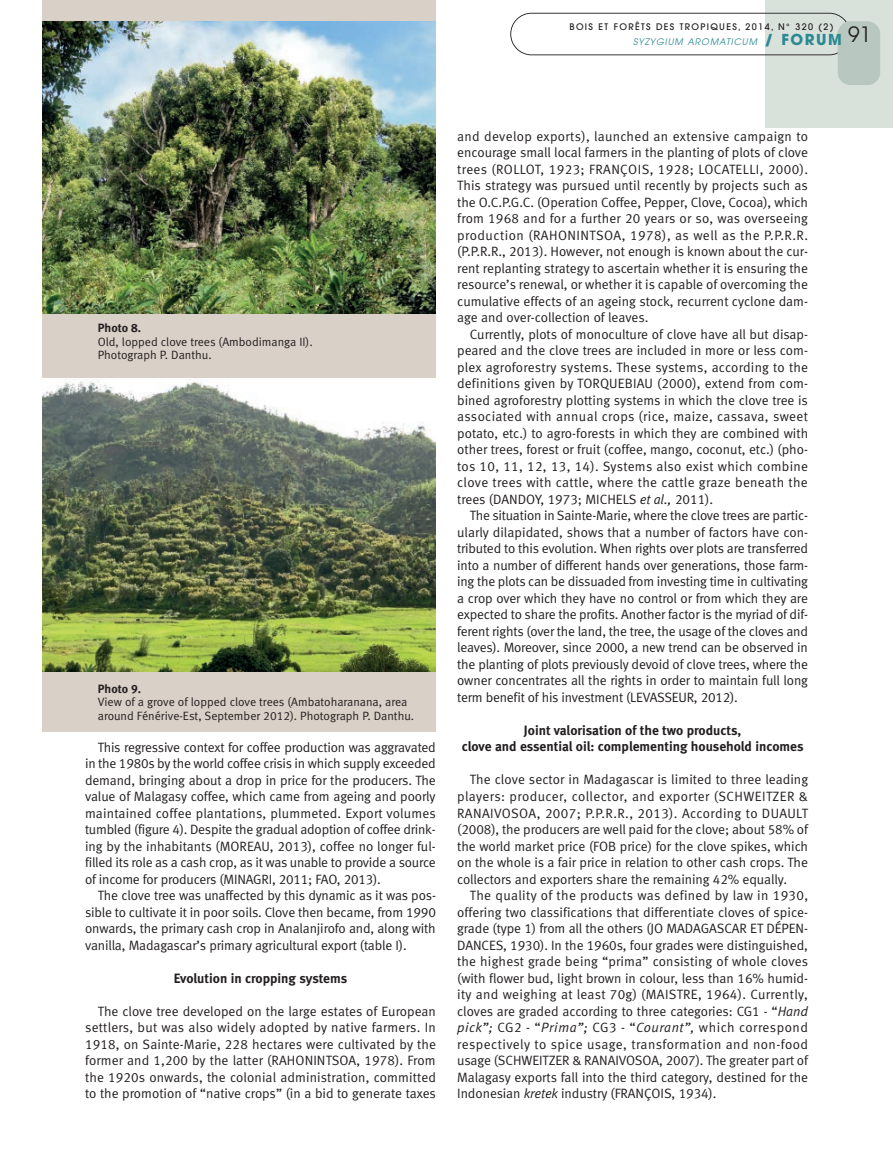
<style>
.page{position:relative;width:893px;height:1149px;background:#fff}
.page>*{position:absolute;margin:0;border:0;box-sizing:border-box;transform-origin:0 0}
.t1{font:13.5px/16.5px "Meta Normal LF";letter-spacing:-.005em;color:#231f20;text-align:justify}
.t2{font:13.5px/16.5px "Meta Bold LF";color:#231f20;text-align:center}
.t3{font:12px/13.5px "Meta Normal LF";color:#231f20}
.t4{font:12px "Meta Bold LF";color:#231f20}
.t5{font:500 9px/15.3px "Avant Garde";letter-spacing:.15em;color:#231f20}
.s1{font-weight:400;font-style:italic;color:#2c8993}
.s2{font-weight:700;font-size:15px;color:#2c8993}
.s3{font-style:italic}
</style>
<div class="page">
<div style="left:765px;top:0;width:128px;height:128px;background:#d9e1db"></div>
<svg style="left:510px;top:13px;width:337px;height:42px"></svg>
<div style="left:838px;top:21px;width:42px;height:64px;background:#b8c8c0;border-radius:13px"></div>
<div style="left:43px;top:0;width:393px;height:731px;background:#d9d1c8"></div>
<img style="left:43px;top:21px;width:393px;height:292px">
<img style="left:43px;top:378px;width:393px;height:293px">
<p class="t5" style="left:633px;top:19px;width:240px;text-indent:-64px">BOIS ET FORÊTS DES TROPIQUES, 2014, N° 320 (2)<br><span class="s1">SYZYGIUM AROMATICUM</span> <span class="s2">/ FORUM</span> <sup>91</sup></p>
<p class="t4" style="left:98px;top:321px;width:45px">Photo 8.</p>
<p class="t3" style="left:98px;top:336px;width:216px">Old, lopped clove trees (Ambodimanga II).<br>Photograph P. Danthu.</p>
<p class="t4" style="left:98px;top:681px;width:45px">Photo 9.</p>
<p class="t3" style="left:98px;top:696px;width:318px">View of a grove of lopped clove trees (Ambatoharanana, area around Fénérive-Est, September 2012). Photograph P. Danthu.</p>
<p class="t1" style="left:85px;top:739px;width:352px;text-indent:13px">This regressive context for coffee production was aggravated in the 1980s by the world coffee crisis in which supply exceeded demand, bringing about a drop in price for the producers. The value of Malagasy coffee, which came from ageing and poorly maintained coffee plantations, plummeted. Export volumes tumbled (figure 4). Despite the gradual adoption of coffee drink&shy;ing by the inhabitants (MOREAU, 2013), coffee no longer ful&shy;filled its role as a cash crop, as it was unable to provide a source of income for producers (MINAGRI, 2011; FAO, 2013).</p>
<p class="t1" style="left:85px;top:888px;width:352px;text-indent:13px">The clove tree was unaffected by this dynamic as it was pos&shy;sible to cultivate it in poor soils. Clove then became, from 1990 onwards, the primary cash crop in Analanjirofo and, along with vanilla, Madagascar’s primary agricultural export (table I).</p>
<p class="t2" style="left:174px;top:969px;width:175px">Evolution in cropping systems</p>
<p class="t1" style="left:85px;top:1003px;width:352px;text-indent:13px">The clove tree developed on the large estates of European settlers, but was also widely adopted by native farmers. In 1918, on Sainte-Marie, 228 hectares were cultivated by the former and 1,200 by the latter (RAHONINTSOA, 1978). From the 1920s onwards, the colonial administration, committed to the promotion of “native crops” (in a bid to generate taxes</p>
<p class="t1" style="left:457px;top:129px;width:352px">and develop exports), launched an extensive campaign to encourage small local farmers in the planting of plots of clove trees (ROLLOT, 1923; FRANÇOIS, 1928; LOCATELLI, 2000).<br>This strategy was pursued until recently by projects such as the O.C.P.G.C. (Operation Coffee, Pepper, Clove, Cocoa), which from 1968 and for a further 20 years or so, was overseeing production (RAHONINTSOA, 1978), as well as the P.P.R.R. (P.P.R.R., 2013). However, not enough is known about the cur&shy;rent replanting strategy to ascertain whether it is ensuring the resource’s renewal, or whether it is capable of overcoming the cumulative effects of an ageing stock, recurrent cyclone dam&shy;age and over-collection of leaves.</p>
<p class="t1" style="left:457px;top:327px;width:352px;text-indent:13px">Currently, plots of monoculture of clove have all but disap&shy;peared and the clove trees are included in more or less com&shy;plex agroforestry systems. These systems, according to the definitions given by TORQUEBIAU (2000), extend from com&shy;bined agroforestry plotting systems in which the clove tree is associated with annual crops (rice, maize, cassava, sweet potato, etc.) to agro-forests in which they are combined with other trees, forest or fruit (coffee, mango, coconut, etc.) (pho&shy;tos 10, 11, 12, 13, 14). Systems also exist which combine clove trees with cattle, where the cattle graze beneath the trees (DANDOY, 1973; MICHELS <span class="s3">et al.,</span> 2011).</p>
<p class="t1" style="left:457px;top:508px;width:352px;text-indent:13px">The situation in Sainte-Marie, where the clove trees are partic&shy;ularly dilapidated, shows that a number of factors have con&shy;tributed to this evolution. When rights over plots are transferred into a number of different hands over generations, those farm&shy;ing the plots can be dissuaded from investing time in cultivating a crop over which they have no control or from which they are expected to share the profits. Another factor is the myriad of dif&shy;ferent rights (over the land, the tree, the usage of the cloves and leaves). Moreover, since 2000, a new trend can be observed in the planting of plots previously devoid of clove trees, where the owner concentrates all the rights in order to maintain full long term benefit of his investment (LEVASSEUR, 2012).</p>
<p class="t2" style="left:462px;top:721px;width:343px">Joint valorisation of the two products,<br>clove and essential oil: complementing household incomes</p>
<p class="t1" style="left:457px;top:772px;width:352px;text-indent:13px">The clove sector in Madagascar is limited to three leading players: producer, collector, and exporter (SCHWEITZER &amp; RANAIVOSOA, 2007; P.P.R.R., 2013). According to DUAULT (2008), the producers are well paid for the clove; about 58% of the world market price (FOB price) for the clove spikes, which on the whole is a fair price in relation to other cash crops. The collectors and exporters share the remaining 42% equally.</p>
<p class="t1" style="left:457px;top:888px;width:352px;text-indent:13px">The quality of the products was defined by law in 1930, offering two classifications that differentiate cloves of spice&shy;grade (type 1) from all the others (JO MADAGASCAR ET DÉPEN-DANCES, 1930). In the 1960s, four grades were distinguished, the highest grade being “prima” consisting of whole cloves (with flower bud, light brown in colour, less than 16% humid&shy;ity and weighing at least 70g) (MAISTRE, 1964). Currently, cloves are graded according to three categories: CG1 - “<span class="s3">Hand pick”;</span> CG2 - “<span class="s3">Prima”;</span> CG3 - “<span class="s3">Courant”,</span> which correspond respectively to spice usage, transformation and non-food usage (SCHWEITZER &amp; RANAIVOSOA, 2007). The greater part of Malagasy exports fall into the third category, destined for the Indonesian <span class="s3">kretek</span> industry (FRANÇOIS, 1934).</p>
</div>
